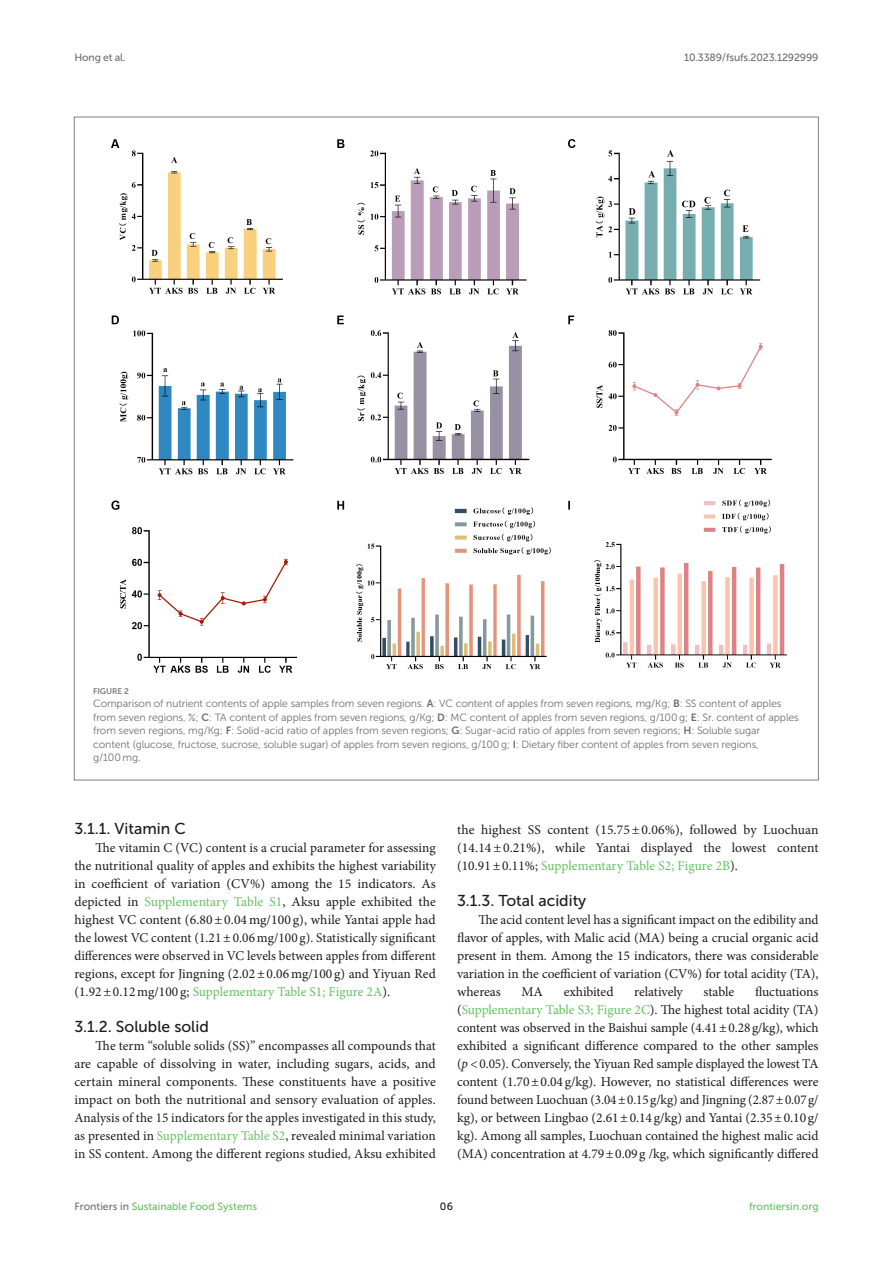
<style>
.page{position:relative;width:893px;height:1263px;background:#fff}
.page>*{position:absolute;margin:0;border:0;box-sizing:border-box;transform-origin:0 0}
.HEAD_3{font:15.75px "Museo Sans 500";color:#1b1c1b}
.TEXT_FLUSH{font:13.5px/18px "Minion Pro";letter-spacing:-.005em;color:#1b1c1b;text-align:justify}
.FIG_LEG{font:10.5px/13.5px "Museo Sans 300";letter-spacing:-.01em;color:#706f70}
.t1{font:10.5px "Museo Sans 500";color:#65c161}
.t2{font:10.5px "Museo Sans 500";letter-spacing:-.015em;color:#706f70}
.t3{font:10.5px "Museo Sans 500";color:#1b1c1b}
.FIG_HD{font:8.25px "Museo Sans 700";letter-spacing:-.01em;color:#7e7f7f}
.s1{font-family:"Museo Sans 700"}
.s2{color:#65c161}
.s3{font-style:italic}
.s4{color:#706f70}
</style>
<div class="page">
<img style="left:111px;top:139px;width:676px;height:534px">
<p class="t2" style="left:74px;top:51px;width:53px">Hong et al.</p>
<p class="t2" style="left:684px;top:51px;width:136px">10.3389/fsufs.2023.1292999</p>
<p class="FIG_HD" style="left:93px;top:686px;width:37px">FIGURE 2</p>
<p class="FIG_LEG" style="left:93px;top:697px;width:707px">Comparison of nutrient contents of apple samples from seven regions. <span class="s1">A</span>: VC content of apples from seven regions, mg/Kg; <span class="s1">B</span>: SS content of apples from seven regions, %; <span class="s1">C</span>: TA content of apples from seven regions, g/Kg; <span class="s1">D</span>: MC content of apples from seven regions, g/100 g; <span class="s1">E</span>: Sr. content of apples from seven regions, mg/Kg; <span class="s1">F</span>: Solid-acid ratio of apples from seven regions; <span class="s1">G</span>: Sugar-acid ratio of apples from seven regions; <span class="s1">H</span>: Soluble sugar content (glucose, fructose, sucrose, soluble sugar) of apples from seven regions, g/100 g; <span class="s1">I</span>: Dietary fiber content of apples from seven regions,<br>g/100 mg.</p>
<p class="HEAD_3" style="left:74px;top:820px;width:113px">3.1.1. Vitamin C</p>
<p class="TEXT_FLUSH" style="left:74px;top:839px;width:363px;text-indent:21px">The vitamin C (VC) content is a crucial parameter for assessing the nutritional quality of apples and exhibits the highest variability in coefficient of variation (CV%) among the 15 indicators. As depicted in <span class="s2">Supplementary Table S1</span>, Aksu apple exhibited the highest VC content (6.80±0.04mg/100 g), while Yantai apple had the lowest VC content (1.21±0.06mg/100 g). Statistically significant differences were observed in VC levels between apples from different regions, except for Jingning (2.02±0.06mg/100 g) and Yiyuan Red (1.92±0.12mg/100 g; <span class="s2">Supplementary Table S1; Figure 2A</span>).</p>
<p class="HEAD_3" style="left:74px;top:1018px;width:136px">3.1.2. Soluble solid</p>
<p class="TEXT_FLUSH" style="left:74px;top:1037px;width:363px;text-indent:21px">The term “soluble solids (SS)” encompasses all compounds that are capable of dissolving in water, including sugars, acids, and certain mineral components. These constituents have a positive impact on both the nutritional and sensory evaluation of apples.<br>Analysis of the 15 indicators for the apples investigated in this study, as presented in <span class="s2">Supplementary Table S2</span>, revealed minimal variation in SS content. Among the different regions studied, Aksu exhibited</p>
<p class="TEXT_FLUSH" style="left:457px;top:821px;width:363px">the highest SS content (15.75±0.06%), followed by Luochuan (14.14±0.21%), while Yantai displayed the lowest content (10.91±0.11%; <span class="s2">Supplementary Table S2; Figure 2B</span>).</p>
<p class="HEAD_3" style="left:457px;top:892px;width:131px">3.1.3. Total acidity</p>
<p class="TEXT_FLUSH" style="left:457px;top:911px;width:363px;text-indent:21px">The acid content level has a significant impact on the edibility and flavor of apples, with Malic acid (MA) being a crucial organic acid present in them. Among the 15 indicators, there was considerable variation in the coefficient of variation (CV%) for total acidity (TA), whereas</p>
<p class="TEXT_FLUSH" style="left:457px;top:983px;width:363px;text-indent:298px">fluctuations (<span class="s2">Supplementary Table S3; Figure 2C</span>). The highest total acidity (TA) content was observed in the Baishui sample (4.41±0.28g/kg), which exhibited a significant difference compared to the other samples (<span class="s3">p</span> &lt;0.05). Conversely, the Yiyuan Red sample displayed the lowest TA content (1.70±0.04g/kg). However, no statistical differences were found between Luochuan (3.04±0.15g/kg) and Jingning (2.87±0.07g/ kg), or between Lingbao (2.61±0.14g/kg) and Yantai (2.35±0.10g/ kg). Among all samples, Luochuan contained the highest malic acid (MA) concentration at 4.79±0.09g /kg, which significantly differed</p>
<p class="TEXT_FLUSH" style="left:521px;top:983px;width:23px">MA</p>
<p class="TEXT_FLUSH" style="left:564px;top:983px;width:51px">exhibited</p>
<p class="TEXT_FLUSH" style="left:634px;top:983px;width:50px">relatively</p>
<p class="TEXT_FLUSH" style="left:703px;top:983px;width:32px">stable</p>
<p class="t1" style="left:74px;top:1200px;width:184px"><span class="s4">Frontiers in</span> Sustainable Food Systems</p>
<p class="t3" style="left:440px;top:1200px;width:15px">06</p>
<p class="t1" style="left:749px;top:1200px;width:71px">frontiersin.org</p>
</div>
